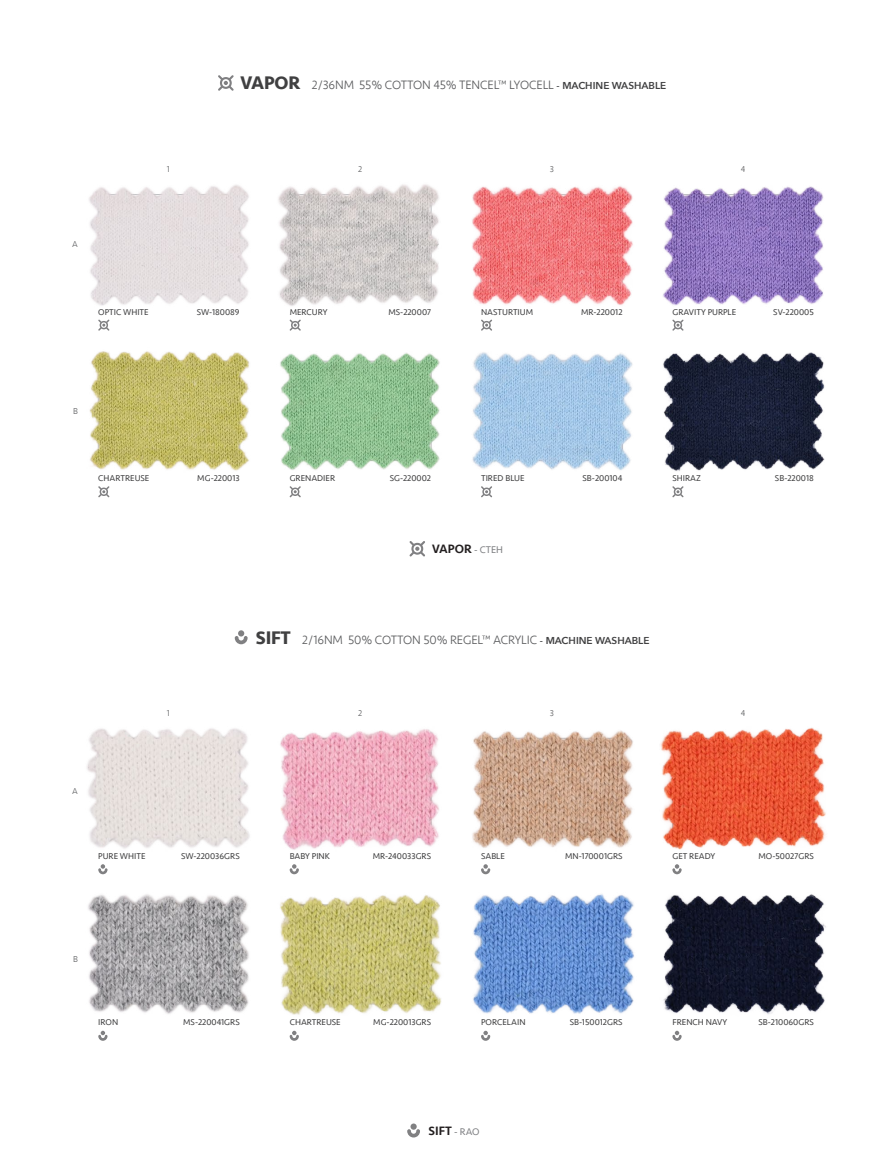
<style>
.page{position:relative;width:886px;height:1170px;background:#fff}
.page>*{position:absolute;margin:0;border:0;box-sizing:border-box;transform-origin:0 0}
.t1{font:300 12.5px "Seravek";letter-spacing:-.01em;color:#58595b}
.t2{font:500 12.5px "Seravek";color:#231f20}
.t3{font:8.75px "Seravek";color:#404041}
.t4{font:300 8.75px "Seravek";color:#58595b}
.s1{font-weight:700;font-size:18.75px;color:#404041}
.s2{font-family:"Avenir Next";font-weight:600;font-size:10px}
.s3{font-family:"Avenir Next";font-weight:600;font-size:10px;color:#404041}
.s4{font-weight:400;font-size:10px;color:#808184}
</style>
<div class="page">
<svg style="left:407px;top:1129px;width:13px;height:8px"></svg>
<div style="left:410px;top:1123px;width:7px;height:6px;background:#808082;border-radius:50%"></div>
<svg style="left:218px;top:75px;width:16px;height:16px"></svg>
<img style="left:87px;top:184px;width:739px;height:857px">
<h1 class="t1" style="left:241px;top:78px;width:427px"><span class="s1">VAPOR</span> 2/36NM 55% COTTON 45% TENCEL™ LYOCELL <span class="s2">-</span> <span class="s3">MACHINE WASHABLE</span></h1>
<p class="t4" style="left:167px;top:164px;width:4px">1</p>
<p class="t4" style="left:358px;top:164px;width:6px">2</p>
<p class="t4" style="left:550px;top:164px;width:6px">3</p>
<p class="t4" style="left:741px;top:164px;width:6px">4</p>
<p class="t4" style="left:72px;top:238px;width:7px">A</p>
<p class="t3" style="left:98px;top:305px;width:52px">OPTIC WHITE</p>
<p class="t3" style="left:197px;top:305px;width:44px">SW-180089</p>
<p class="t3" style="left:290px;top:305px;width:39px">MERCURY</p>
<p class="t3" style="left:388px;top:305px;width:44px">MS-220007</p>
<p class="t3" style="left:481px;top:305px;width:54px">NASTURTIUM</p>
<p class="t3" style="left:581px;top:305px;width:43px">MR-220012</p>
<p class="t3" style="left:672px;top:305px;width:65px">GRAVITY PURPLE</p>
<p class="t3" style="left:773px;top:305px;width:42px">SV-220005</p>
<p class="t4" style="left:73px;top:405px;width:6px">B</p>
<p class="t3" style="left:98px;top:472px;width:53px">CHARTREUSE</p>
<p class="t3" style="left:197px;top:472px;width:44px">MG-220013</p>
<p class="t3" style="left:290px;top:472px;width:47px">GRENADIER</p>
<p class="t3" style="left:390px;top:472px;width:43px">SG-220002</p>
<p class="t3" style="left:481px;top:472px;width:45px">TIRED BLUE</p>
<p class="t3" style="left:582px;top:472px;width:41px">SB-200104</p>
<p class="t3" style="left:672px;top:472px;width:30px">SHIRAZ</p>
<p class="t3" style="left:775px;top:472px;width:40px">SB-220018</p>
<h1 class="t2" style="left:432px;top:541px;width:72px">VAPOR <span class="s4">- CTEH</span></h1>
<h1 class="t1" style="left:256px;top:632px;width:395px"><span class="s1">SIFT</span> 2/16NM 50% COTTON 50% REGEL™ ACRYLIC <span class="s2">-</span> <span class="s3">MACHINE WASHABLE</span></h1>
<p class="t4" style="left:167px;top:707px;width:4px">1</p>
<p class="t4" style="left:358px;top:707px;width:6px">2</p>
<p class="t4" style="left:550px;top:707px;width:6px">3</p>
<p class="t4" style="left:741px;top:707px;width:6px">4</p>
<p class="t4" style="left:72px;top:786px;width:7px">A</p>
<p class="t3" style="left:98px;top:848px;width:49px">PURE WHITE</p>
<p class="t3" style="left:181px;top:848px;width:60px">SW-220036GRS</p>
<p class="t3" style="left:290px;top:848px;width:42px">BABY PINK</p>
<p class="t3" style="left:373px;top:848px;width:60px">MR-240033GRS</p>
<p class="t3" style="left:481px;top:848px;width:25px">SABLE</p>
<p class="t3" style="left:565px;top:848px;width:59px">MN-170001GRS</p>
<p class="t3" style="left:672px;top:848px;width:44px">GET READY</p>
<p class="t3" style="left:758px;top:848px;width:57px">MO-50027GRS</p>
<p class="t4" style="left:73px;top:953px;width:6px">B</p>
<p class="t3" style="left:98px;top:1015px;width:22px">IRON</p>
<p class="t3" style="left:183px;top:1015px;width:58px">MS-220041GRS</p>
<p class="t3" style="left:290px;top:1015px;width:53px">CHARTREUSE</p>
<p class="t3" style="left:373px;top:1015px;width:59px">MG-220013GRS</p>
<p class="t3" style="left:481px;top:1015px;width:46px">PORCELAIN</p>
<p class="t3" style="left:570px;top:1015px;width:54px">SB-150012GRS</p>
<p class="t3" style="left:672px;top:1015px;width:56px">FRENCH NAVY</p>
<p class="t3" style="left:758px;top:1015px;width:57px">SB-210060GRS</p>
<h1 class="t2" style="left:429px;top:1122px;width:53px">SIFT <span class="s4">- RAO</span></h1>
</div>
